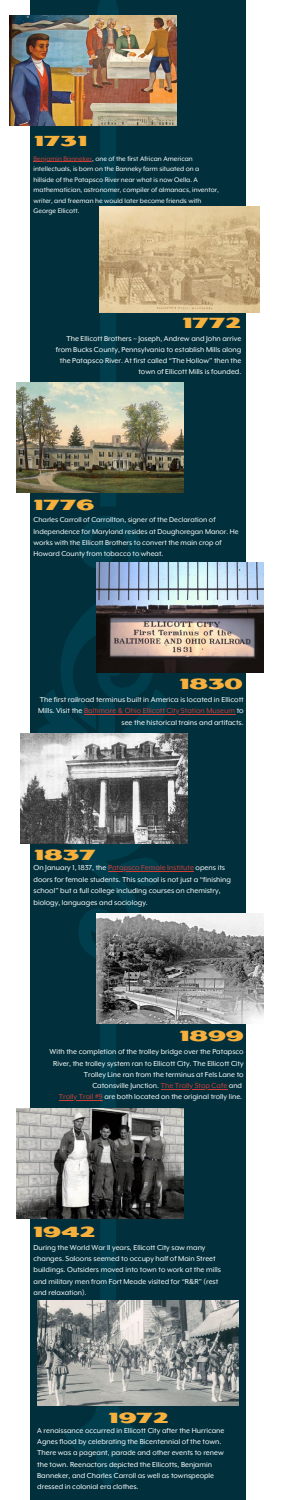
<style>
.page{position:relative;width:300px;height:1500px;background:#fff}
.page>*{position:absolute;margin:0;border:0;box-sizing:border-box;transform-origin:0 0}
.t1{font:15.75px "LHF Handyman";color:#f8b03d}
.t2{font:15.6px "LHF Handyman";color:#f8b03d}
.t3{font:8.35px/11.6px "Mr Eaves XL Mod OT";color:#fff}
.t4{font:8.3px/11.2px "Mr Eaves XL Mod OT";color:#fff}
.t5{font:8.25px/11.2px "Mr Eaves XL Mod OT";color:#fff;text-align:right}
.t6{font:8.1px/11.2px "Mr Eaves XL Mod OT";color:#fff}
.t7{font:7.6px/10.5px "Mr Eaves XL Mod OT";color:#fff}
.s1{color:#ce3f38}
</style>
<div class="page">
<div style="left:30px;top:0;width:216px;height:1500px;background:#01303c"></div>
<svg style="left:156px;top:862px;width:4px;height:20px"></svg>
<svg style="left:61px;top:516px;width:92px;height:213px"></svg>
<svg style="left:54px;top:843px;width:102px;height:121px"></svg>
<svg style="left:64px;top:0;width:87px;height:383px"></svg>
<svg style="left:64px;top:992px;width:88px;height:495px"></svg>
<div style="left:100px;top:493px;width:16px;height:13px;background:#003e4e"></div>
<svg style="left:98px;top:689px;width:74px;height:44px"></svg>
<svg style="left:37px;top:689px;width:54px;height:44px"></svg>
<img style="left:10px;top:15px;width:166px;height:111px">
<img style="left:100px;top:207px;width:160px;height:106px">
<img style="left:17px;top:383px;width:166px;height:110px">
<img style="left:21px;top:733px;width:166px;height:110px">
<img style="left:17px;top:1108px;width:166px;height:111px">
<img style="left:97px;top:562px;width:166px;height:111px">
<img style="left:97px;top:913px;width:166px;height:110px">
<img style="left:37px;top:1301px;width:202px;height:105px">
<hr style="left:34px;top:162px;width:58px;height:1px;background:#ce3f38">
<hr style="left:108px;top:871px;width:86px;height:1px;background:#ce3f38">
<hr style="left:84px;top:714px;width:151px;height:1px;background:#ce3f38">
<hr style="left:161px;top:1089px;width:66px;height:1px;background:#ce3f38">
<hr style="left:59px;top:1100px;width:44px;height:1px;background:#ce3f38">
<p class="t2" style="left:34px;top:134px;width:55px">1731</p>
<p class="t7" style="left:34px;top:153px;width:187px"><span class="s1">Benjamin Banneker</span>, one of the first African American intellectuals, is born on the Banneky farm situated on a hillside of the Patapsco River near what is now Oella. A mathematician, astronomer, compiler of almanacs, inventor, writer, and freeman he would later become friends with George Ellicott.</p>
<p class="t1" style="left:182px;top:316px;width:60px">1772</p>
<p class="t5" style="left:56px;top:333px;width:187px">The Ellicott Brothers – Joseph, Andrew and John arrive from Bucks County, Pennsylvania to establish Mills along the Patapsco River. At first called “The Hollow” then the town of Ellicott Mills is founded.</p>
<p class="t1" style="left:33px;top:498px;width:63px">1776</p>
<p class="t6" style="left:34px;top:514px;width:207px">Charles Carroll of Carrollton, signer of the Declaration of Independence for Maryland resides at Doughoregan Manor. He works with the Ellicott Brothers to convert the main crop of Howard County from tobacco to wheat.</p>
<p class="t1" style="left:179px;top:677px;width:66px">1830</p>
<p class="t3" style="left:38px;top:694px;width:207px;text-align:right">The first railroad terminus built in America is located in Ellicott<br>Mills. Visit the <span class="s1">Baltimore &amp; Ohio Ellicott City Station Museum</span> to see the historical trains and artifacts.</p>
<p class="t1" style="left:34px;top:848px;width:64px">1837</p>
<p class="t3" style="left:34px;top:862px;width:199px">On January 1, 1837, the <span class="s1">Patapsco Female Institute</span> opens its doors for female students. This school is not just a “finishing school” but a full college including courses on chemistry, biology, languages and sociology.</p>
<p class="t1" style="left:179px;top:1030px;width:67px">1899</p>
<p class="t4" style="left:50px;top:1046px;width:196px;text-align:right">With the completion of the trolley bridge over the Patapsco River, the trolley system ran to Ellicott City. The Ellicott City Trolley Line ran from the terminus at Fels Lane to Catonsville Junction. <span class="s1">The Trolly Stop Cafe</span> and</p>
<p class="t4" style="left:59px;top:1091px;width:185px"><span class="s1">Trolly Trail #9</span> are both located on the original trolly line.</p>
<p class="t1" style="left:32px;top:1225px;width:64px">1942</p>
<p class="t4" style="left:34px;top:1242px;width:189px">During the World War II years, Ellicott City saw many changes. Saloons seemed to occupy half of Main Street buildings. Outsiders moved into town to work at the mills and military men from Fort Meade visited for “R&amp;R” (rest and relaxation).</p>
<p class="t1" style="left:108px;top:1411px;width:62px">1972</p>
<p class="t4" style="left:37px;top:1425px;width:189px">A renaissance occurred in Ellicott City after the Hurricane Agnes flood by celebrating the Bicentennial of the town.<br>There was a pageant, parade and other events to renew the town. Reenactors depicted the Ellicotts, Benjamin Banneker, and Charles Carroll as well as townspeople dressed in colonial era clothes.</p>
</div>
